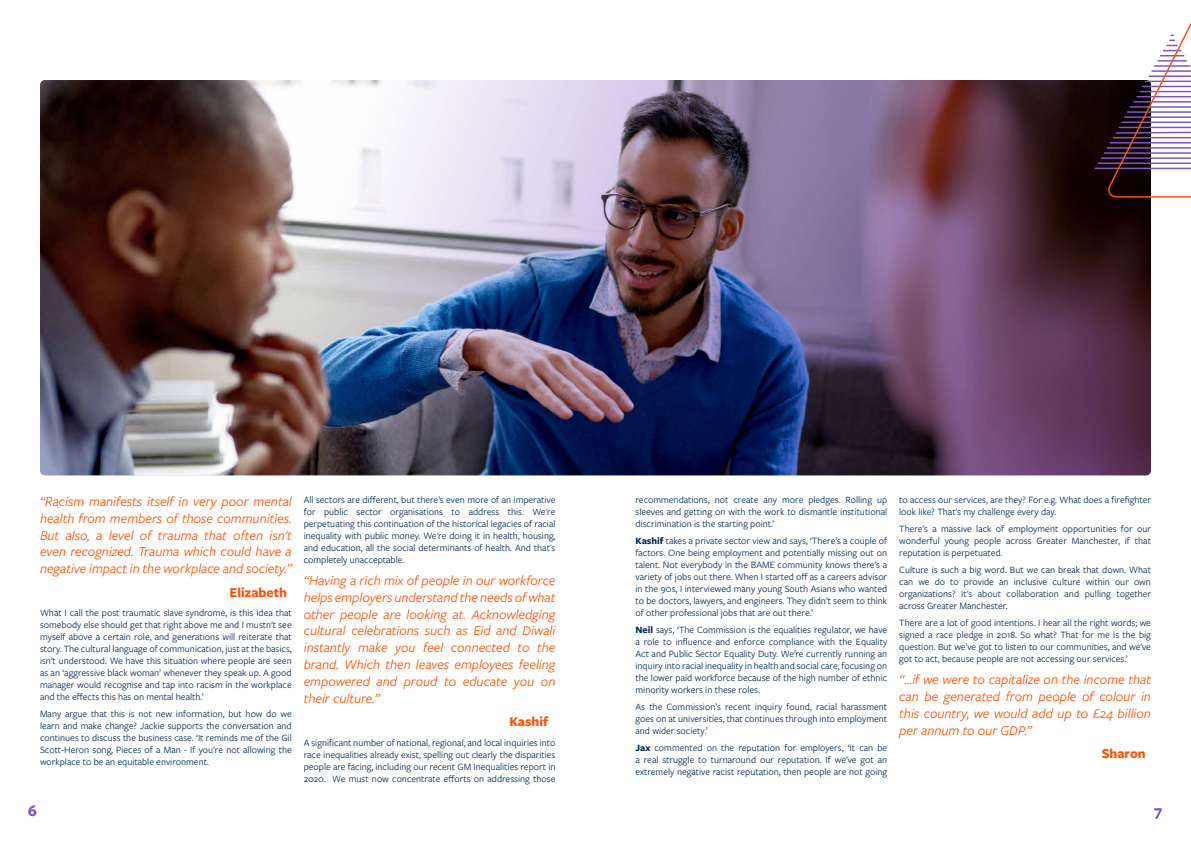
<style>
.page{position:relative;width:1191px;height:842px;background:#fff}
.page>*{position:absolute;margin:0;border:0;box-sizing:border-box;transform-origin:0 0}
.t1{font:700 16.2px "Freight Sans Pro";color:#7e57c5}
.t2{font:italic 14px/16.8px "Freight Sans Pro";color:#ff5100;text-align:justify}
.t3{font:700 14px "Freight Sans Pro";color:#ff5100}
.t4{font:10px/12px "Freight Sans Pro";color:#002856;text-align:justify}
.s1{font-weight:700}
</style>
<div class="page">
<img style="left:40px;top:80px;width:1111px;height:395px;border-radius:5px">
<svg style="left:1093px;top:22px;width:98px;height:176px"></svg>
<h2 class="t2" style="left:40px;top:492px;width:253px">“Racism manifests itself in very poor mental health from members of those communities.<br>But also, a level of trauma that often isn't even recognized. Trauma which could have a negative impact in the workplace and society.”</h2>
<h2 class="t3" style="left:230px;top:583px;width:59px">Elizabeth</h2>
<p class="t4" style="left:40px;top:606px;width:253px">What I call the post traumatic slave syndrome, is this idea that somebody else should get that right above me and I mustn't see myself above a certain role, and generations will reiterate that story. The cultural language of communication, just at the basics, isn't understood. We have this situation where people are seen as an ‘aggressive black woman’ whenever they speak up. A good manager would recognise and tap into racism in the workplace and the effects this has on mental health.’</p>
<p class="t4" style="left:40px;top:707px;width:253px">Many argue that this is not new information, but how do we learn and make change? Jackie supports the conversation and continues to discuss the business case. ‘It reminds me of the Gil Scott-Heron song, Pieces of a Man - If you're not allowing the workplace to be an equitable environment.</p>
<p class="t4" style="left:304px;top:494px;width:253px">All sectors are different, but there’s even more of an imperative for public sector organisations to address this. We're perpetuating this continuation of the historical legacies of racial inequality with public money. We're doing it in health, housing, and education, all the social determinants of health. And that's completely unacceptable.</p>
<p class="t2" style="left:304px;top:572px;width:253px">“Having a rich mix of people in our workforce helps employers understand the needs of what other people are looking at. Acknowledging cultural celebrations such as Eid and Diwali instantly make you feel connected to the brand. Which then leaves employees feeling empowered and proud to educate you on their culture.”</p>
<h2 class="t3" style="left:509px;top:712px;width:41px">Kashif</h2>
<p class="t4" style="left:304px;top:736px;width:253px">A significant number of national, regional, and local inquiries into race inequalities already exist, spelling out clearly the disparities people are facing, including our recent GM Inequalities report in 2020. We must now concentrate efforts on addressing those</p>
<p class="t4" style="left:635px;top:494px;width:253px">recommendations, not create any more pledges. Rolling up sleeves and getting on with the work to dismantle institutional discrimination is the starting point.’</p>
<p class="t4" style="left:635px;top:535px;width:253px"><span class="s1">Kashif</span> takes a private sector view and says, ‘There’s a couple of factors. One being employment and potentially missing out on talent. Not everybody in the BAME community knows there’s a variety of jobs out there. When I started off as a careers advisor in the 90s, I interviewed many young South Asians who wanted to be doctors, lawyers, and engineers. They didn’t seem to think of other professional jobs that are out there.’</p>
<p class="t4" style="left:635px;top:624px;width:253px"><span class="s1">Neil</span> says, ‘The Commission is the equalities regulator, we have a role to influence and enforce compliance with the Equality Act and Public Sector Equality Duty. We’re currently running an inquiry into racial inequality in health and social care, focusing on the lower paid workforce because of the high number of ethnic minority workers in these roles.</p>
<p class="t4" style="left:635px;top:701px;width:253px">As the Commission’s recent inquiry found, racial harassment goes on at universities, that continues through into employment and wider society.’</p>
<p class="t4" style="left:635px;top:742px;width:253px"><span class="s1">Jax</span> commented on the reputation for employers, ‘It can be a real struggle to turnaround our reputation. If we've got an extremely negative racist reputation, then people are not going</p>
<p class="t4" style="left:899px;top:494px;width:253px">to access our services, are they? For e.g. What does a firefighter look like? That's my challenge every day.</p>
<p class="t4" style="left:899px;top:523px;width:253px">There's a massive lack of employment opportunities for our wonderful young people across Greater Manchester, if that reputation is perpetuated.</p>
<p class="t4" style="left:899px;top:564px;width:253px">Culture is such a big word. But we can break that down. What can we do to provide an inclusive culture within our own organizations? It's about collaboration and pulling together across Greater Manchester.</p>
<p class="t4" style="left:899px;top:617px;width:253px">There are a lot of good intentions. I hear all the right words; we signed a race pledge in 2018. So what? That for me is the big question. But we’ve got to listen to our communities, and we've got to act, because people are not accessing our services.’</p>
<h2 class="t2" style="left:899px;top:671px;width:253px">“...if we were to capitalize on the income that can be generated from people of colour in this country, we would add up to £24 billion per annum to our GDP.”</h2>
<h2 class="t3" style="left:1101px;top:744px;width:46px">Sharon</h2>
<h1 class="t1" style="left:28px;top:800px;width:11px">6</h1>
<h1 class="t1" style="left:1154px;top:800px;width:10px">7</h1>
</div>
